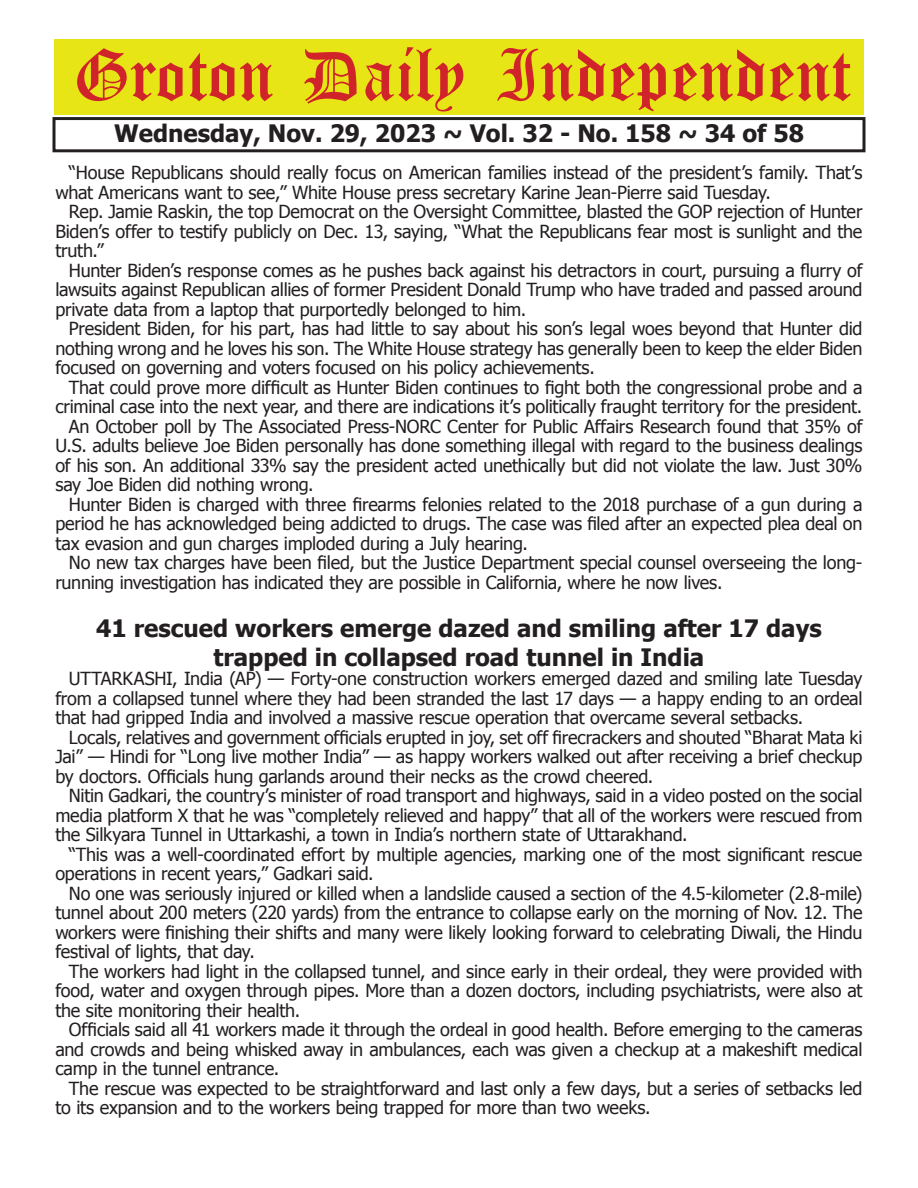
<style>
.page{position:relative;width:918px;height:1188px;background:#fff}
.page>*{position:absolute;margin:0;border:0;box-sizing:border-box;transform-origin:0 0}
.t1{font:54px "Old English Five";color:#d1232a}
.t2{font:700 24px/28.8px "Tahoma";color:#231f20;text-align:center}
.t3{font:18px/19.5px "Tahoma";letter-spacing:-.01em;color:#231f20;text-align:justify}
</style>
<div class="page">
<div style="left:52px;top:117px;width:814px;height:35px;border:3px solid #231f20"></div>
<div style="left:54px;top:40px;width:810px;height:75px;background:#e7e515"></div>
<h1 class="t1" style="left:73px;top:50px;width:779px">Groton Daily Independent</h1>
<h2 class="t2" style="left:114px;top:117px;width:691px">Wednesday, Nov. 29, 2023 ~ Vol. 32 - No. 158 ~ 34 of 58</h2>
<p class="t3" style="left:55px;top:162px;width:809px;text-indent:14px">“House Republicans should really focus on American families instead of the president’s family. That’s what Americans want to see,” White House press secretary Karine Jean-Pierre said Tuesday.</p>
<p class="t3" style="left:55px;top:201px;width:809px;text-indent:14px">Rep. Jamie Raskin, the top Democrat on the Oversight Committee, blasted the GOP rejection of Hunter Biden’s offer to testify publicly on Dec. 13, saying, “What the Republicans fear most is sunlight and the truth.”</p>
<p class="t3" style="left:55px;top:260px;width:809px;text-indent:14px">Hunter Biden’s response comes as he pushes back against his detractors in court, pursuing a flurry of lawsuits against Republican allies of former President Donald Trump who have traded and passed around private data from a laptop that purportedly belonged to him.</p>
<p class="t3" style="left:55px;top:318px;width:809px;text-indent:14px">President Biden, for his part, has had little to say about his son’s legal woes beyond that Hunter did nothing wrong and he loves his son. The White House strategy has generally been to keep the elder Biden focused on governing and voters focused on his policy achievements.</p>
<p class="t3" style="left:69px;top:377px;width:795px">That could prove more difficult as Hunter Biden continues to fight both the congressional probe and a</p>
<p class="t3" style="left:55px;top:396px;width:809px">criminal case into the next year, and there are indications it’s politically fraught territory for the president.</p>
<p class="t3" style="left:69px;top:416px;width:795px">An October poll by The Associated Press-NORC Center for Public Affairs Research found that 35% of</p>
<p class="t3" style="left:55px;top:435px;width:809px">U.S. adults believe Joe Biden personally has done something illegal with regard to the business dealings</p>
<p class="t3" style="left:55px;top:455px;width:809px">of his son. An additional 33% say the president acted unethically but did not violate the law. Just 30%</p>
<p class="t3" style="left:55px;top:474px;width:260px">say Joe Biden did nothing wrong.</p>
<p class="t3" style="left:69px;top:494px;width:795px">Hunter Biden is charged with three firearms felonies related to the 2018 purchase of a gun during a</p>
<p class="t3" style="left:55px;top:513px;width:809px">period he has acknowledged being addicted to drugs. The case was filed after an expected plea deal on</p>
<p class="t3" style="left:55px;top:533px;width:474px">tax evasion and gun charges imploded during a July hearing.</p>
<p class="t3" style="left:69px;top:552px;width:795px">No new tax charges have been filed, but the Justice Department special counsel overseeing the long-</p>
<p class="t3" style="left:55px;top:572px;width:669px">running investigation has indicated they are possible in California, where he now lives.</p>
<h2 class="t2" style="left:96px;top:613px;width:727px">41 rescued workers emerge dazed and smiling after 17 days trapped in collapsed road tunnel in India</h2>
<p class="t3" style="left:55px;top:668px;width:809px;text-indent:14px">UTTARKASHI, India (AP) — Forty-one construction workers emerged dazed and smiling late Tuesday from a collapsed tunnel where they had been stranded the last 17 days — a happy ending to an ordeal that had gripped India and involved a massive rescue operation that overcame several setbacks.</p>
<p class="t3" style="left:55px;top:727px;width:809px;text-indent:14px">Locals, relatives and government officials erupted in joy, set off firecrackers and shouted “Bharat Mata ki Jai” — Hindi for “Long live mother India” — as happy workers walked out after receiving a brief checkup by doctors. Officials hung garlands around their necks as the crowd cheered.</p>
<p class="t3" style="left:55px;top:785px;width:809px;text-indent:14px">Nitin Gadkari, the country’s minister of road transport and highways, said in a video posted on the social media platform X that he was “completely relieved and happy” that all of the workers were rescued from the Silkyara Tunnel in Uttarkashi, a town in India’s northern state of Uttarakhand.</p>
<p class="t3" style="left:55px;top:844px;width:809px;text-indent:14px">“This was a well-coordinated effort by multiple agencies, marking one of the most significant rescue operations in recent years,” Gadkari said.</p>
<p class="t3" style="left:55px;top:883px;width:809px;text-indent:14px">No one was seriously injured or killed when a landslide caused a section of the 4.5-kilometer (2.8-mile) tunnel about 200 meters (220 yards) from the entrance to collapse early on the morning of Nov. 12. The workers were finishing their shifts and many were likely looking forward to celebrating Diwali, the Hindu festival of lights, that day.</p>
<p class="t3" style="left:55px;top:961px;width:809px;text-indent:14px">The workers had light in the collapsed tunnel, and since early in their ordeal, they were provided with food, water and oxygen through pipes. More than a dozen doctors, including psychiatrists, were also at the site monitoring their health.</p>
<p class="t3" style="left:55px;top:1019px;width:809px;text-indent:14px">Officials said all 41 workers made it through the ordeal in good health. Before emerging to the cameras and crowds and being whisked away in ambulances, each was given a checkup at a makeshift medical camp in the tunnel entrance.</p>
<p class="t3" style="left:55px;top:1078px;width:809px;text-indent:14px">The rescue was expected to be straightforward and last only a few days, but a series of setbacks led to its expansion and to the workers being trapped for more than two weeks.</p>
</div>
